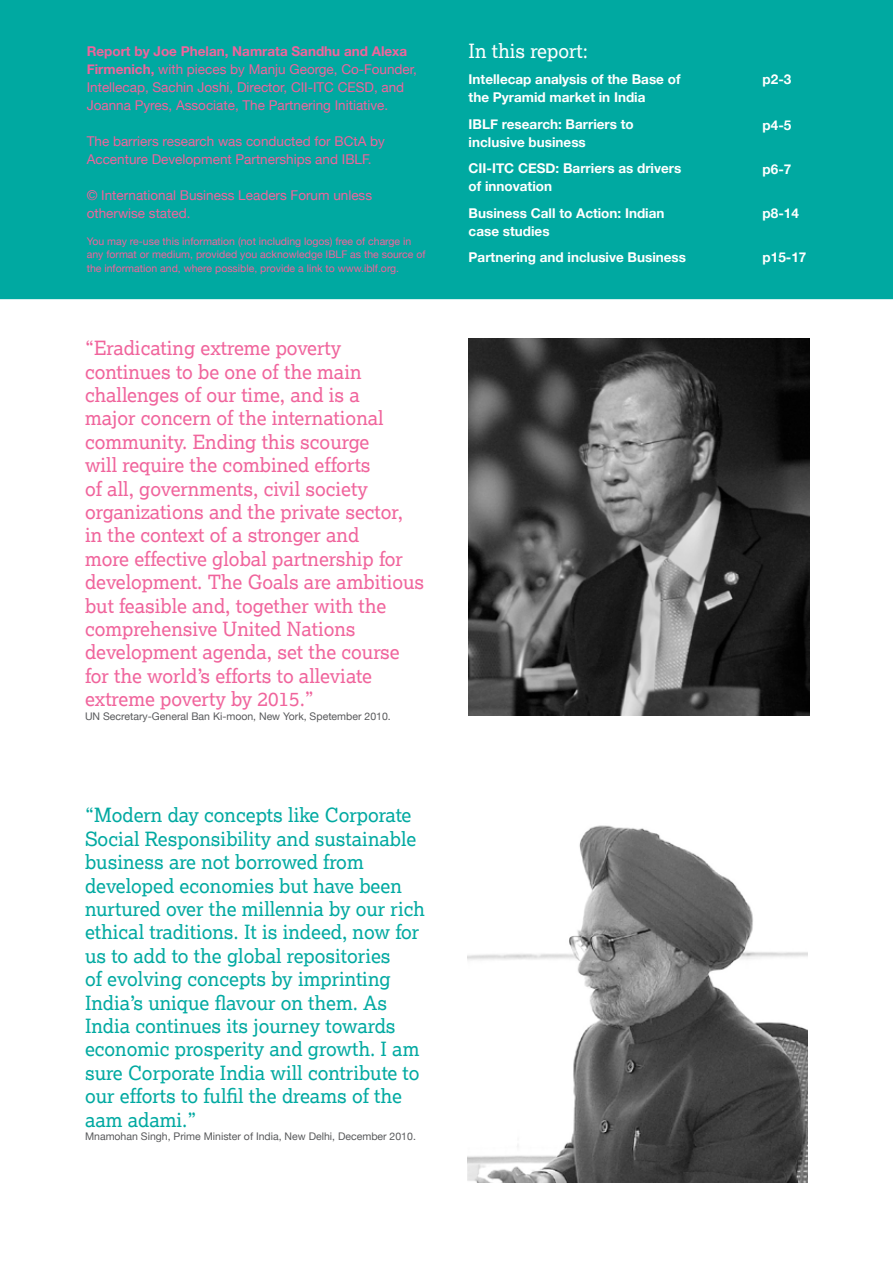
<style>
.page{position:relative;width:893px;height:1263px;background:#fff}
.page>*{position:absolute;margin:0;border:0;box-sizing:border-box;transform-origin:0 0}
.t1{font:19.5px/23.4px "Lexia Da Ma";color:#f0649c}
.t2{font:19.5px/23.4px "Lexia Da Ma";color:#00a9a1}
.t3{font:19.5px "Lexia Da Ma";color:#fff}
.t4{font:13.5px/18px "Helvetica Neue";color:#f0649c}
.t5{font:700 13.5px/18px "Helvetica Neue";color:#fff}
.t6{font:10.5px/13.5px "Helvetica Neue";color:#f0649c}
.t7{font:10.5px "Helvetica Neue";color:#58595b}
.s1{font-weight:700}
</style>
<div class="page">
<div style="left:0;top:0;width:893px;height:299px;background:#00a9a1"></div>
<img style="left:468px;top:825px;width:340px;height:358px">
<img style="left:469px;top:339px;width:341px;height:377px">
<p class="t4" style="left:87px;top:42px;width:332px"><span class="s1">Report by Joe Phelan, Namrata Sandhu and Alexa Firmenich,</span> with pieces by Manju George, Co-Founder, Intellecap, Sachin Joshi, Director, CII-ITC CESD, and Joanna Pyres, Associate, The Partnering Initiative.</p>
<p class="t4" style="left:87px;top:132px;width:300px">The barriers research was conducted for BCtA by<br>Accenture Development Partnerships and IBLF.</p>
<p class="t4" style="left:87px;top:186px;width:287px">© International Business Leaders Forum unless otherwise stated.</p>
<p class="t6" style="left:87px;top:234px;width:340px">You may re-use this information (not including logos) free of charge in any format or medium, provided you acknowledge IBLF as the source of the information and, where possible, provide a link to www.iblf.org.</p>
<p class="t1" style="left:85px;top:336px;width:341px">“Eradicating extreme poverty continues to be one of the main challenges of our time, and is a<br>major concern of the international community. Ending this scourge<br>will require the combined efforts<br>of all, governments, civil society organizations and the private sector, in the context of a stronger and<br>more effective global partnership for development. The Goals are ambitious but feasible and, together with the comprehensive United Nations development agenda, set the course for the world’s efforts to alleviate extreme poverty by 2015.”</p>
<p class="t7" style="left:85px;top:710px;width:307px">UN Secretary-General Ban Ki-moon, New York, Spetember 2010.</p>
<p class="t2" style="left:85px;top:803px;width:341px">“Modern day concepts like Corporate Social Responsibility and sustainable business are not borrowed from developed economies but have been nurtured over the millennia by our rich ethical traditions. It is indeed, now for us to add to the global repositories<br>of evolving concepts by imprinting India’s unique flavour on them. As India continues its journey towards economic prosperity and growth. I am sure Corporate India will contribute to our efforts to fulfil the dreams of the aam adami.”</p>
<p class="t7" style="left:85px;top:1130px;width:332px">Mnamohan Singh, Prime Minister of India, New Delhi, December 2010.</p>
<p class="t3" style="left:469px;top:38px;width:121px">In this report:</p>
<p class="t5" style="left:469px;top:70px;width:213px">Intellecap analysis of the Base of the Pyramid market in India</p>
<p class="t5" style="left:469px;top:114px;width:167px">IBLF research: Barriers to inclusive business</p>
<p class="t5" style="left:469px;top:159px;width:214px">CII-ITC CESD: Barriers as drivers of innovation</p>
<p class="t5" style="left:469px;top:203px;width:197px">Business Call to Action: Indian case studies</p>
<p class="t5" style="left:469px;top:248px;width:219px">Partnering and inclusive Business</p>
<p class="t5" style="left:763px;top:70px;width:30px">p2-3</p>
<p class="t5" style="left:763px;top:116px;width:30px">p4-5</p>
<p class="t5" style="left:763px;top:160px;width:30px">p6-7</p>
<p class="t5" style="left:763px;top:204px;width:38px">p8-14</p>
<p class="t5" style="left:763px;top:248px;width:45px">p15-17</p>
</div>
